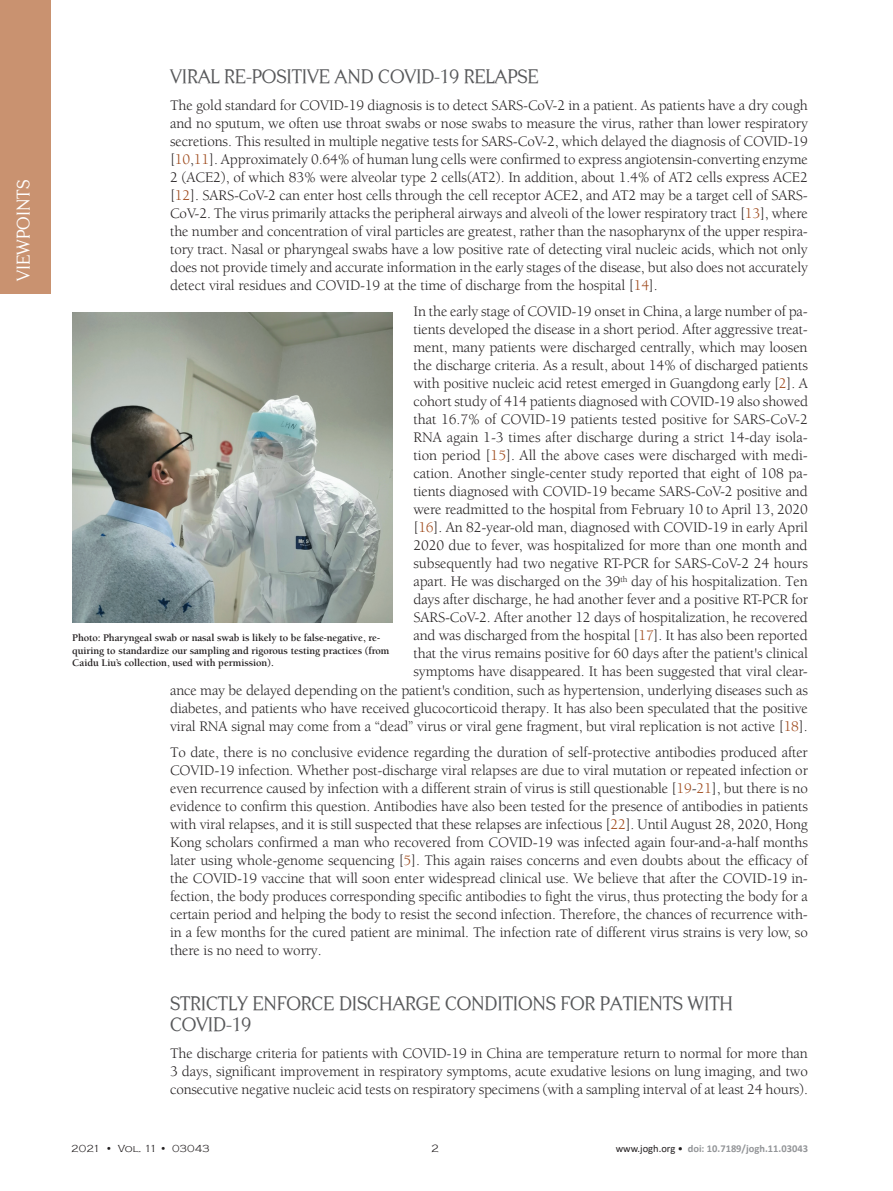
<style>
.page{position:relative;width:893px;height:1191px;background:#fff}
.page>*{position:absolute;margin:0;border:0;box-sizing:border-box;transform-origin:0 0}
.Podnaslovi_VIEW{font:19.5px/21px "Centabel";letter-spacing:-.01em;color:#57585a}
.t1{font:18px "Centabel";color:#fff}
.Tekst_Osnovni{font:15px/18px "Berkeley Std";letter-spacing:-.01em;color:#231f20;text-align:justify}
.t2{font:300 10.95px "Copperplate Gothic";color:#231f20}
.potpisi_slike_Photo{font:700 10.5px/12.6px "Berkeley Std";letter-spacing:-.01em;color:#231f20}
.t3{font:700 10.5px "Calibri";color:#939598}
.t4{font:300 10.5px "Copperplate Gothic";color:#231f20}
.s1{color:#9d4718}
.s2{font-weight:400;color:#231f20}
</style>
<div class="page">
<div style="left:0;top:0;width:51px;height:293px;background:#c99270"></div>
<img style="left:72px;top:313px;width:320px;height:309px">
<p class="t1" style="left:13px;top:281px;width:103px;rotate:-90deg">VIEWPOINTS</p>
<p class="Podnaslovi_VIEW" style="left:170px;top:66px;width:370px">VIRAL RE-POSITIVE AND COVID-19 RELAPSE</p>
<p class="Tekst_Osnovni" style="left:170px;top:96px;width:639px">The gold standard for COVID-19 diagnosis is to detect SARS-CoV-2 in a patient. As patients have a dry cough and no sputum, we often use throat swabs or nose swabs to measure the virus, rather than lower respiratory secretions. This resulted in multiple negative tests for SARS-CoV-2, which delayed the diagnosis of COVID-19 [<span class="s1">10</span>,<span class="s1">11</span>]. Approximately 0.64% of human lung cells were confirmed to express angiotensin-converting enzyme 2 (ACE2), of which 83% were alveolar type 2 cells(AT2). In addition, about 1.4% of AT2 cells express ACE2 [<span class="s1">12</span>]. SARS-CoV-2 can enter host cells through the cell receptor ACE2, and AT2 may be a target cell of SARS-CoV-2. The virus primarily attacks the peripheral airways and alveoli of the lower respiratory tract [<span class="s1">13</span>], where the number and concentration of viral particles are greatest, rather than the nasopharynx of the upper respira&shy;tory tract. Nasal or pharyngeal swabs have a low positive rate of detecting viral nucleic acids, which not only does not provide timely and accurate information in the early stages of the disease, but also does not accurately detect viral residues and COVID-19 at the time of discharge from the hospital [<span class="s1">14</span>].</p>
<p class="Tekst_Osnovni" style="left:170px;top:303px;width:640px;text-align:right">In the early stage of COVID-19 onset in China, a large number of pa-<br>tients developed the disease in a short period. After aggressive treat-<br>ment, many patients were discharged centrally, which may loosen<br>the discharge criteria. As a result, about 14% of discharged patients<br>with positive nucleic acid retest emerged in Guangdong early [<span class="s1">2</span>]. A<br>cohort study of 414 patients diagnosed with COVID-19 also showed<br>that 16.7% of COVID-19 patients tested positive for SARS-CoV-2<br>RNA again 1-3 times after discharge during a strict 14-day isola-<br>tion period [<span class="s1">15</span>]. All the above cases were discharged with medi-<br>cation. Another single-center study reported that eight of 108 pa-<br>tients diagnosed with COVID-19 became SARS-CoV-2 positive and<br>were readmitted to the hospital from February 10 to April 13, 2020<br>[<span class="s1">16</span>]. An 82-year-old man, diagnosed with COVID-19 in early April<br>2020 due to fever, was hospitalized for more than one month and<br>subsequently had two negative RT-PCR for SARS-CoV-2 24 hours<br>apart. He was discharged on the 39<sup>th</sup> day of his hospitalization. Ten<br>days after discharge, he had another fever and a positive RT-PCR for<br>SARS-CoV-2. After another 12 days of hospitalization, he recovered<br>and was discharged from the hospital [<span class="s1">17</span>]. It has also been reported<br>that the virus remains positive for 60 days after the patient's clinical<br>symptoms have disappeared. It has been suggested that viral clear-<br>ance may be delayed depending on the patient's condition, such as hypertension, underlying diseases such as diabetes, and patients who have received glucocorticoid therapy. It has also been speculated that the positive viral RNA signal may come from a “dead” virus or viral gene fragment, but viral replication is not active [<span class="s1">18</span>].</p>
<p class="Tekst_Osnovni" style="left:170px;top:743px;width:640px">To date, there is no conclusive evidence regarding the duration of self-protective antibodies produced after COVID-19 infection. Whether post-discharge viral relapses are due to viral mutation or repeated infection or even recurrence caused by infection with a different strain of virus is still questionable [<span class="s1">19</span>-<span class="s1">21</span>], but there is no evidence to confirm this question. Antibodies have also been tested for the presence of antibodies in patients with viral relapses, and it is still suspected that these relapses are infectious [<span class="s1">22</span>]. Until August 28, 2020, Hong Kong scholars confirmed a man who recovered from COVID-19 was infected again four-and-a-half months later using whole-genome sequencing [<span class="s1">5</span>]. This again raises concerns and even doubts about the efficacy of the COVID-19 vaccine that will soon enter widespread clinical use. We believe that after the COVID-19 in&shy;fection, the body produces corresponding specific antibodies to fight the virus, thus protecting the body for a certain period and helping the body to resist the second infection. Therefore, the chances of recurrence with&shy;in a few months for the cured patient are minimal. The infection rate of different virus strains is very low, so there is no need to worry.</p>
<p class="Podnaslovi_VIEW" style="left:170px;top:992px;width:564px">STRICTLY ENFORCE DISCHARGE CONDITIONS FOR PATIENTS WITH<br>COVID-19</p>
<p class="Tekst_Osnovni" style="left:170px;top:1044px;width:639px">The discharge criteria for patients with COVID-19 in China are temperature return to normal for more than 3 days, significant improvement in respiratory symptoms, acute exudative lesions on lung imaging, and two consecutive negative nucleic acid tests on respiratory specimens (with a sampling interval of at least 24 hours).</p>
<p class="potpisi_slike_Photo" style="left:72px;top:632px;width:319px">Photo: Pharyngeal swab or nasal swab is likely to be false-negative, re&shy;quiring to standardize our sampling and rigorous testing practices (from<br>Caidu Liu’s collection, used with permission).</p>
<p class="t4" style="left:71px;top:1142px;width:140px">2021 • Vol. 11 • 03043</p>
<p class="t2" style="left:431px;top:1142px;width:9px">2</p>
<p class="t3" style="left:616px;top:1141px;width:194px"><span class="s2">www.jogh.org •</span> doi: 10.7189/jogh.11.03043</p>
</div>
